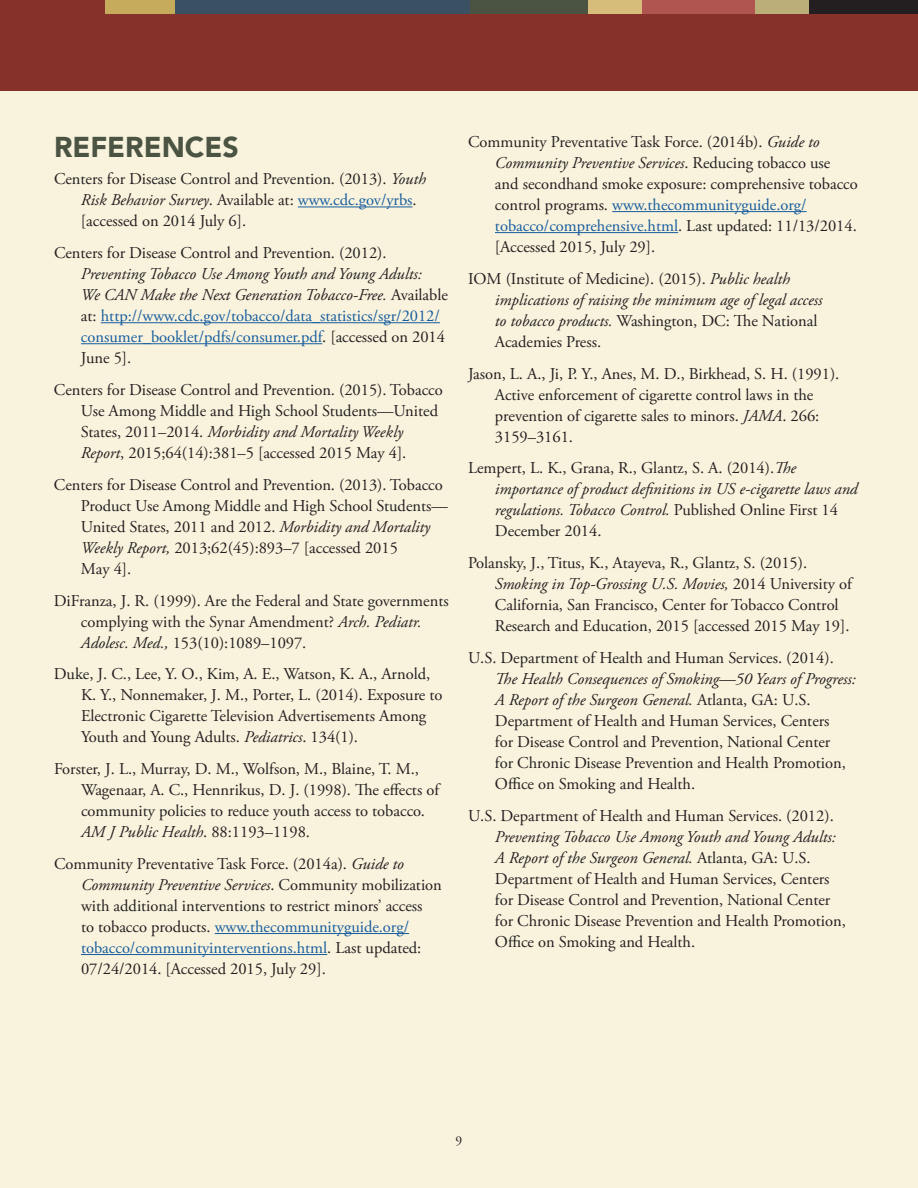
<style>
.page{position:relative;width:918px;height:1188px;background:#f9f3dd}
.page>*{position:absolute;margin:0;border:0;box-sizing:border-box;transform-origin:0 0}
.t1{font:900 28.5px "Avenir LT Std";color:#4b5443}
.t2{font:16.5px/21px "Adobe Garamond Pro";color:#231f20}
.t3{font:italic 16.5px/21px "Adobe Garamond Pro";color:#231f20}
.t4{font:16.5px/21px "Adobe Garamond Pro";color:#175d9e}
.t5{font:13.5px "Adobe Garamond Pro";color:#231f20}
.s1{font-style:italic}
.s2{color:#175d9e}
.s3{color:#231f20}
.s4{font-style:italic;color:#231f20}
.s5{font-style:normal}
</style>
<div class="page">
<div style="left:0;top:0;width:918px;height:91px;background:#86312a"></div>
<div style="left:105px;top:0;width:71px;height:14px;background:#c6ab5c"></div>
<div style="left:468px;top:0;width:121px;height:14px;background:#4b5443"></div>
<div style="left:175px;top:0;width:295px;height:14px;background:#3a5063"></div>
<div style="left:807px;top:0;width:111px;height:14px;background:#231f20"></div>
<div style="left:641px;top:0;width:123px;height:14px;background:#b15551"></div>
<div style="left:756px;top:0;width:53px;height:14px;background:#bcae78"></div>
<div style="left:588px;top:0;width:54px;height:14px;background:#d6bd7a"></div>
<hr style="left:298px;top:207px;width:115px;height:1px;background:#175d9e">
<hr style="left:101px;top:322px;width:339px;height:1px;background:#175d9e">
<hr style="left:81px;top:343px;width:241px;height:1px;background:#175d9e">
<hr style="left:215px;top:933px;width:194px;height:1px;background:#175d9e">
<hr style="left:81px;top:954px;width:246px;height:1px;background:#175d9e">
<hr style="left:612px;top:211px;width:195px;height:1px;background:#175d9e">
<hr style="left:495px;top:232px;width:183px;height:1px;background:#175d9e">
<h2 class="t1" style="left:54px;top:129px;width:186px">REFERENCES</h2>
<p class="t2" style="left:81px;top:169px;width:346px;text-indent:-27px">Centers for Disease Control and Prevention. (2013). <span class="s1">Youth<br>Risk Behavior Survey</span>. Available at: <span class="s2">www.cdc.gov/yrbs</span>. [accessed on 2014 July 6].</p>
<p class="t4" style="left:81px;top:243px;width:369px;text-indent:-27px"><span class="s3">Centers for Disease Control and Prevention. (2012).<br></span><span class="s4">Preventing Tobacco Use Among Youth and Young Adults:<br>We CAN Make the Next Generation Tobacco-Free.</span> <span class="s3">Available at:</span> http://www.cdc.gov/tobacco/data_statistics/sgr/2012/ consumer_booklet/pdfs/consumer.pdf<span class="s3">. [accessed on 2014<br>June 5].</span></p>
<p class="t2" style="left:81px;top:380px;width:363px;text-indent:-27px">Centers for Disease Control and Prevention. (2015). Tobacco Use Among Middle and High School Students—United States, 2011–2014. <span class="s1">Morbidity and Mortality Weekly Report</span>, 2015;64(14):381–5 [accessed 2015 May 4].</p>
<p class="t2" style="left:81px;top:475px;width:368px;text-indent:-27px">Centers for Disease Control and Prevention. (2013). Tobacco Product Use Among Middle and High School Students— United States, 2011 and 2012. <span class="s1">Morbidity and Mortality Weekly Report,</span> 2013;62(45):893–7 [accessed 2015<br>May 4].</p>
<p class="t2" style="left:81px;top:590px;width:369px;text-indent:-27px">DiFranza, J. R. (1999). Are the Federal and State governments complying with the Synar Amendment? <span class="s1">Arch. Pediatr.<br>Adolesc. Med.,</span> 153(10):1089–1097.</p>
<p class="t2" style="left:81px;top:664px;width:363px;text-indent:-27px">Duke, J. C., Lee, Y. O., Kim, A. E., Watson, K. A., Arnold, K. Y., Nonnemaker, J. M., Porter, L. (2014). Exposure to Electronic Cigarette Television Advertisements Among Youth and Young Adults. <span class="s1">Pediatrics</span>. 134(1).</p>
<p class="t2" style="left:81px;top:759px;width:360px;text-indent:-27px">Forster, J. L., Murray, D. M., Wolfson, M., Blaine, T. M., Wagenaar, A. C., Hennrikus, D. J. (1998). The effects of community policies to reduce youth access to tobacco.<br><span class="s1">AM J Public Health</span>. 88:1193–1198.</p>
<p class="t2" style="left:81px;top:854px;width:362px;text-indent:-27px">Community Preventative Task Force. (2014a). <span class="s1">Guide to Community Preventive Services</span>. Community mobilization with additional interventions to restrict minors’ access<br>to tobacco products. <span class="s2">www.thecommunityguide.org/ tobacco/communityinterventions.html</span>. Last updated:<br>07/24/2014. [Accessed 2015, July 29].</p>
<p class="t2" style="left:495px;top:132px;width:364px;text-indent:-27px">Community Preventative Task Force. (2014b). <span class="s1">Guide to Community Preventive Services</span>. Reducing tobacco use and secondhand smoke exposure: comprehensive tobacco control programs. <span class="s2">www.thecommunityguide.org/ tobacco/comprehensive.html</span>. Last updated: 11/13/2014. [Accessed 2015, July 29].</p>
<p class="t3" style="left:495px;top:269px;width:329px;text-indent:-27px"><span class="s5">IOM (Institute of Medicine). (2015).</span> Public health implications of raising the minimum age of legal access to tobacco products. <span class="s5">Washington, DC: The National Academies Press.</span></p>
<p class="t2" style="left:495px;top:363px;width:346px;text-indent:-27px">Jason, L. A., Ji, P. Y., Anes, M. D., Birkhead, S. H. (1991).<br>Active enforcement of cigarette control laws in the prevention of cigarette sales to minors. <span class="s1">JAMA</span>. 266:<br>3159–3161.</p>
<p class="t3" style="left:495px;top:458px;width:364px;text-indent:-27px"><span class="s5">Lempert, L. K., Grana, R., Glantz, S. A. (2014).</span>The importance of product definitions in US e-cigarette laws and regulations. Tobacco Control. <span class="s5">Published Online First 14<br>December 2014.</span></p>
<p class="t2" style="left:495px;top:553px;width:358px;text-indent:-27px">Polansky, J., Titus, K., Atayeva, R., Glantz, S. (2015).<br><span class="s1">Smoking in Top-Grossing U.S. Movies,</span> 2014 University of California, San Francisco, Center for Tobacco Control Research and Education, 2015 [accessed 2015 May 19].</p>
<p class="t2" style="left:495px;top:648px;width:362px;text-indent:-27px">U.S. Department of Health and Human Services. (2014).<br><span class="s1">The Health Consequences of Smoking—50 Years of Progress:<br>A Report of the Surgeon General.</span> Atlanta, GA: U.S.<br>Department of Health and Human Services, Centers<br>for Disease Control and Prevention, National Center<br>for Chronic Disease Prevention and Health Promotion, Office on Smoking and Health.</p>
<p class="t2" style="left:495px;top:806px;width:352px;text-indent:-27px">U.S. Department of Health and Human Services. (2012).<br><span class="s1">Preventing Tobacco Use Among Youth and Young Adults:<br>A Report of the Surgeon General.</span> Atlanta, GA: U.S.<br>Department of Health and Human Services, Centers for Disease Control and Prevention, National Center for Chronic Disease Prevention and Health Promotion, Office on Smoking and Health.</p>
<p class="t5" style="left:456px;top:1133px;width:8px">9</p>
</div>
